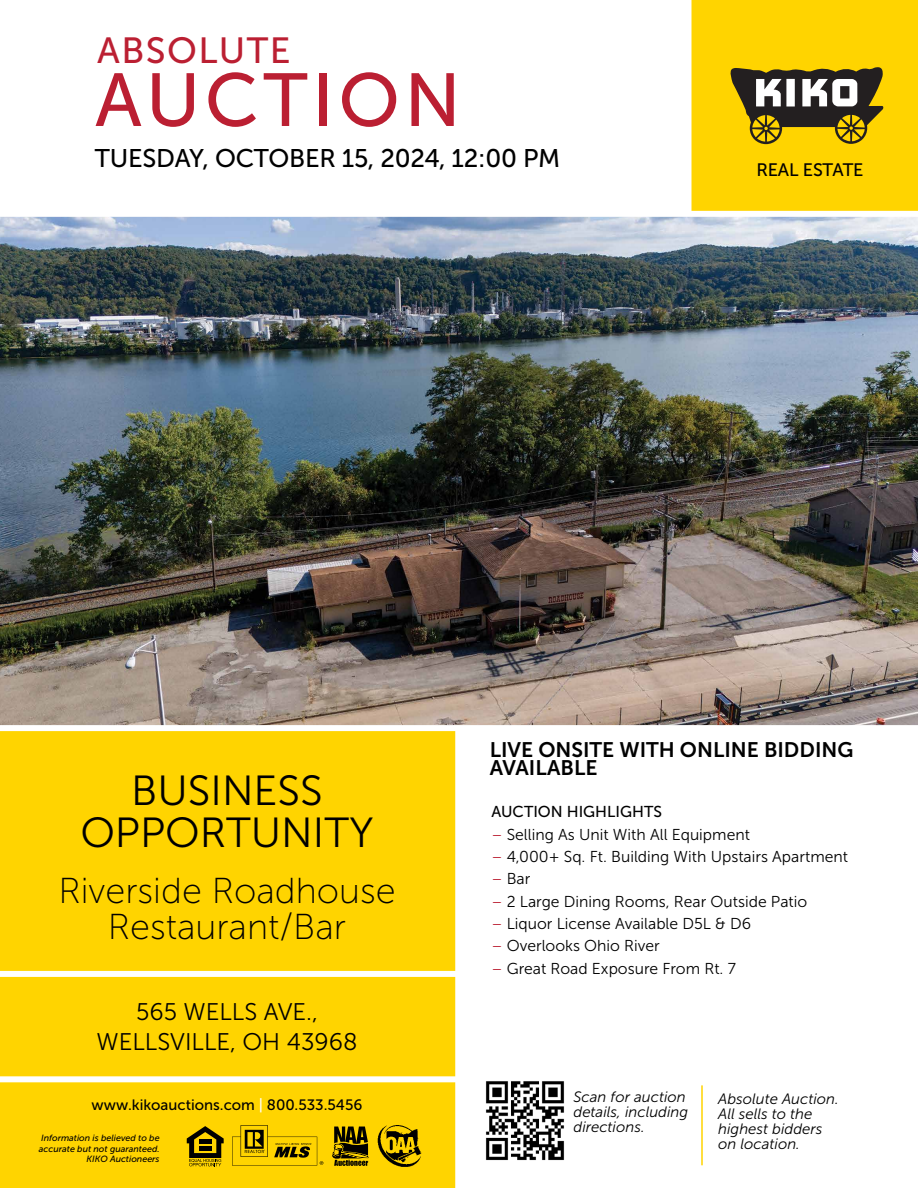
<style>
.page{position:relative;width:918px;height:1188px;background:#fff}
.page>*{position:absolute;margin:0;border:0;box-sizing:border-box;transform-origin:0 0}
.t1{font:74.85px "Museo Sans 500";letter-spacing:.06em;color:#bb1f32}
.t2{font:42px/42px "Museo Sans 300";color:#000;text-align:center}
.t3{font:36.3px "Museo Sans 500";letter-spacing:.04em;color:#bb1f32}
.t4{font:36px/36px "Museo Sans 100";color:#000;text-align:center}
.t5{font:25.5px "Museo Sans 500";letter-spacing:-.01em;color:#000}
.t6{font:24px/30px "Museo Sans 300";color:#000;text-align:center}
.t7{font:21px/18px "Museo Sans 700";color:#000}
.t8{font:18px "Museo Sans 500";letter-spacing:-.01em;color:#000}
.t9{font:15.75px "Museo Sans 300";color:#000}
.t10{font:15.75px "Museo Sans 500";color:#000}
.t11{font:italic 15px/15px "Museo Sans 300";color:#000}
.t12{font:15px "Museo Sans 500";color:#000}
.t13{font:italic 9px/10.5px "Museo Sans 500";color:#000;text-align:right}
.s1{color:#fff}
.s2{color:#bb1f32}
</style>
<div class="page">
<img style="left:0;top:217px;width:918px;height:508px">
<div style="left:688px;top:0;width:230px;height:216px;background:#ffd400"></div>
<div style="left:0;top:729px;width:459px;height:459px;background:#ffd400"></div>
<img style="left:485px;top:1081px;width:80px;height:80px">
<hr style="left:701px;top:1085px;width:2px;height:80px;background:#ffd400">
<div style="left:0;top:1076px;width:466px;height:6px;background:#fff"></div>
<div style="left:0;top:971px;width:466px;height:6px;background:#fff"></div>
<div style="left:0;top:725px;width:918px;height:6px;background:#fff"></div>
<div style="left:0;top:211px;width:918px;height:6px;background:#fff"></div>
<svg style="left:730px;top:67px;width:154px;height:77px"></svg>
<svg style="left:332px;top:1127px;width:37px;height:39px"></svg>
<svg style="left:232px;top:1125px;width:91px;height:41px"></svg>
<svg style="left:187px;top:1126px;width:37px;height:40px"></svg>
<img style="left:377px;top:1125px;width:44px;height:42px">
<div style="left:455px;top:731px;width:6px;height:457px;background:#fff"></div>
<div style="left:686px;top:0;width:6px;height:214px;background:#fff"></div>
<h3 class="t3" style="left:97px;top:31px;width:195px">ABSOLUTE</h3>
<h1 class="t1" style="left:95px;top:59px;width:367px">AUCTION</h1>
<h3 class="t5" style="left:95px;top:144px;width:467px">TUESDAY, OCTOBER 15, 2024, 12:00 PM</h3>
<p class="t8" style="left:756px;top:160px;width:109px">REAL ESTATE</p>
<h2 class="t2" style="left:80px;top:770px;width:295px">BUSINESS<br>OPPORTUNITY</h2>
<h3 class="t4" style="left:58px;top:873px;width:339px">Riverside Roadhouse<br>Restaurant/Bar</h3>
<h3 class="t6" style="left:97px;top:997px;width:263px">565 WELLS AVE.,<br>WELLSVILLE, OH 43968</h3>
<p class="t12" style="left:92px;top:1097px;width:272px">www.kikoauctions.com <span class="s1">|</span> 800.533.5456</p>
<p class="t13" style="left:39px;top:1133px;width:122px">Information is believed to be accurate but not guaranteed.<br>KIKO Auctioneers</p>
<h3 class="t7" style="left:490px;top:741px;width:365px">LIVE ONSITE WITH ONLINE BIDDING<br>AVAILABLE</h3>
<p class="t10" style="left:491px;top:803px;width:172px">AUCTION HIGHLIGHTS</p>
<p class="t9" style="left:491px;top:826px;width:260px"><span class="s2">–</span> Selling As Unit With All Equipment</p>
<p class="t9" style="left:491px;top:848px;width:358px"><span class="s2">–</span> 4,000+ Sq. Ft. Building With Upstairs Apartment</p>
<p class="t9" style="left:491px;top:871px;width:41px"><span class="s2">–</span> Bar</p>
<p class="t9" style="left:491px;top:893px;width:317px"><span class="s2">–</span> 2 Large Dining Rooms, Rear Outside Patio</p>
<p class="t9" style="left:491px;top:915px;width:261px"><span class="s2">–</span> Liquor License Available D5L &amp; D6</p>
<p class="t9" style="left:491px;top:937px;width:170px"><span class="s2">–</span> Overlooks Ohio River</p>
<p class="t9" style="left:491px;top:960px;width:246px"><span class="s2">–</span> Great Road Exposure From Rt. 7</p>
<p class="t11" style="left:573px;top:1090px;width:116px">Scan for auction details, including directions.</p>
<p class="t11" style="left:718px;top:1091px;width:122px">Absolute Auction.<br>All sells to the highest bidders on location.</p>
</div>
